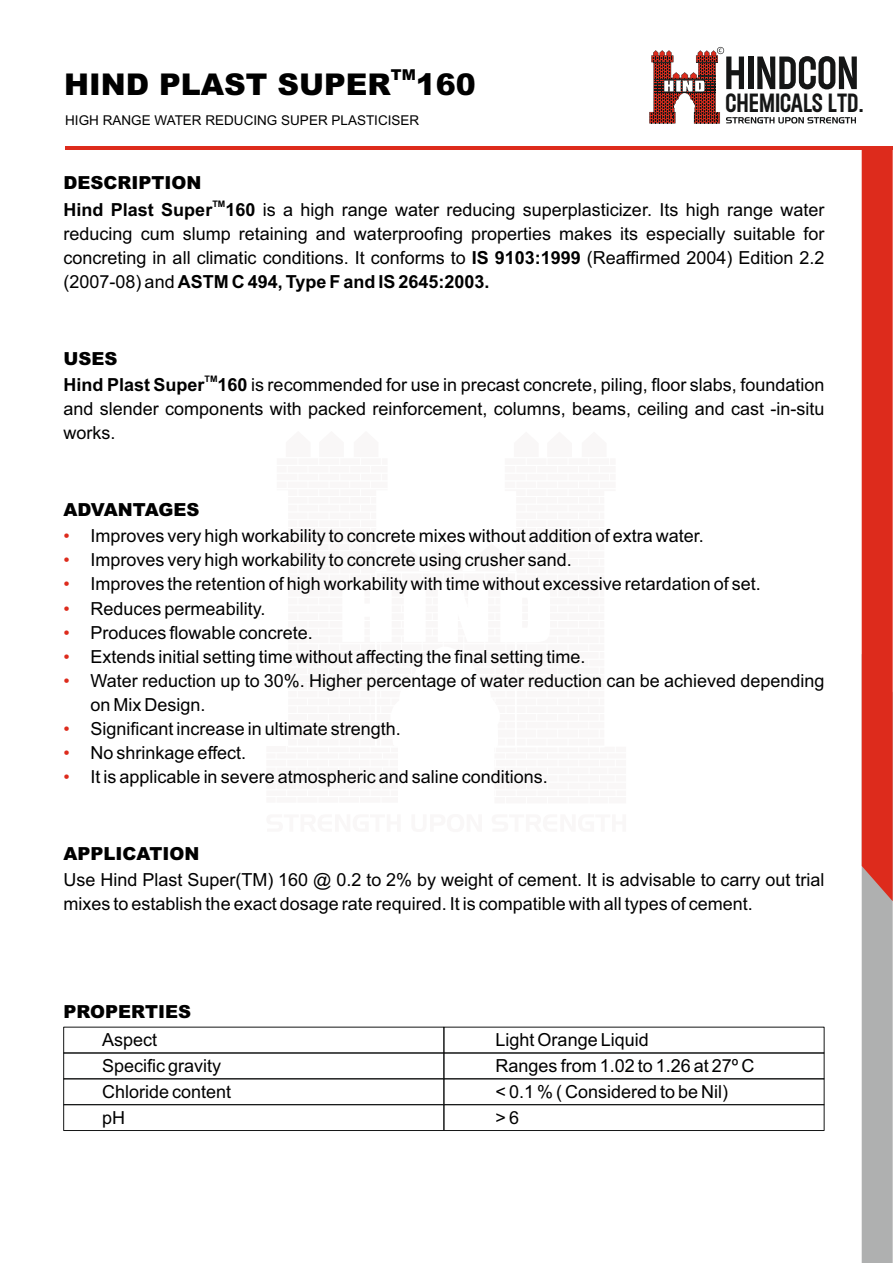
<style>
.page{position:relative;width:893px;height:1263px;background:#fff}
.page>*{position:absolute;margin:0;border:0;box-sizing:border-box;transform-origin:0 0}
.t1{font:500 50.1px "Roundkey";color:#151616}
.t2{font:900 30px "Arial";color:#000}
.t3{font:500 28.35px "Roundkey";color:#151616}
.t4{font:18px/24.2px "Arial";color:#000;text-align:justify}
.t5{font:900 18px "Arial";color:#000}
.t6{font:900 15px "Arial";color:#000}
.t7{font:13.5px "Arial";color:#000}
.t8{font:700 9px "Arial";color:#000}
.s1{font-weight:700}
.s2{color:#dd2b1c}
</style>
<div class="page">
<hr style="left:65px;top:147px;width:828px;height:3px;background:#dd2b1c">
<svg style="left:649px;top:47px;width:207px;height:77px"></svg>
<svg style="left:862px;top:150px;width:31px;height:1113px;background:#cd5950"></svg>
<div style="left:63px;top:1052px;width:381px;height:27px;border:1px solid #151616"></div>
<div style="left:63px;top:1078px;width:381px;height:27px;border:1px solid #151616"></div>
<div style="left:63px;top:1104px;width:381px;height:27px;border:1px solid #151616"></div>
<div style="left:443px;top:1052px;width:381px;height:27px;border:1px solid #151616"></div>
<div style="left:443px;top:1078px;width:381px;height:27px;border:1px solid #151616"></div>
<div style="left:443px;top:1104px;width:381px;height:27px;border:1px solid #151616"></div>
<p class="t6" style="left:391px;top:70px;width:26px">TM</p>
<h2 class="t2" style="left:64px;top:74px;width:413px">HIND PLAST SUPER 160</h2>
<p class="t7" style="left:65px;top:116px;width:356px">HIGH RANGE WATER REDUCING SUPER PLASTICISER</p>
<p class="t5" style="left:64px;top:177px;width:139px">DESCRIPTION</p>
<h1 class="t1" style="left:724px;top:47px;width:136px">HINDCON</h1>
<h3 class="t3" style="left:725px;top:88px;width:140px">CHEMICALS LTD.</h3>
<p class="t8" style="left:212px;top:200px;width:14px">TM</p>
<p class="t4" style="left:64px;top:199px;width:762px"><span class="s1">Hind Plast Super 160</span> is a high range water reducing superplasticizer. Its high range water reducing cum slump retaining and waterproofing properties makes its especially suitable for concreting in all climatic conditions. It conforms to <span class="s1">IS 9103:1999</span> (Reaffirmed 2004) Edition 2.2 (2007-08) and <span class="s1">ASTM C 494, Type F and IS 2645:2003.</span></p>
<p class="t5" style="left:64px;top:352px;width:55px">USES</p>
<p class="t8" style="left:205px;top:375px;width:14px">TM</p>
<p class="t4" style="left:64px;top:374px;width:762px"><span class="s1">Hind Plast Super 160</span> is recommended for use in precast concrete, piling, floor slabs, foundation and slender components with packed reinforcement, columns, beams, ceiling and cast -in-situ works.</p>
<p class="t5" style="left:64px;top:503px;width:137px">ADVANTAGES</p>
<p class="t4" style="left:64px;top:525px;width:642px"><span class="s2">•</span> Improves very high workability to concrete mixes without addition of extra water.</p>
<p class="t4" style="left:64px;top:549px;width:510px"><span class="s2">•</span> Improves very high workability to concrete using crusher sand.</p>
<p class="t4" style="left:64px;top:574px;width:699px"><span class="s2">•</span> Improves the retention of high workability with time without excessive retardation of set.</p>
<p class="t4" style="left:64px;top:598px;width:203px"><span class="s2">•</span> Reduces permeability.</p>
<p class="t4" style="left:64px;top:622px;width:251px"><span class="s2">•</span> Produces flowable concrete.</p>
<p class="t4" style="left:64px;top:646px;width:523px"><span class="s2">•</span> Extends initial setting time without affecting the final setting time.</p>
<p class="t4" style="left:91px;top:670px;width:735px;text-indent:-27px"><span class="s2">•</span> Water reduction up to 30%. Higher percentage of water reduction can be achieved depending on Mix Design.</p>
<p class="t4" style="left:64px;top:718px;width:339px"><span class="s2">•</span> Significant increase in ultimate strength.</p>
<p class="t4" style="left:64px;top:742px;width:184px"><span class="s2">•</span> No shrinkage effect.</p>
<p class="t4" style="left:64px;top:767px;width:486px"><span class="s2">•</span> It is applicable in severe atmospheric and saline conditions.</p>
<p class="t5" style="left:64px;top:847px;width:137px">APPLICATION</p>
<p class="t4" style="left:64px;top:869px;width:762px">Use Hind Plast Super(TM) 160 @ 0.2 to 2% by weight of cement. It is advisable to carry out trial mixes to establish the exact dosage rate required. It is compatible with all types of cement.</p>
<p class="t5" style="left:64px;top:1005px;width:129px">PROPERTIES</p>
<p class="t4" style="left:102px;top:1029px;width:57px">Aspect</p>
<p class="t4" style="left:496px;top:1029px;width:155px">Light Orange Liquid</p>
<p class="t4" style="left:102px;top:1055px;width:121px">Specific gravity</p>
<p class="t4" style="left:496px;top:1055px;width:260px">Ranges from 1.02 to 1.26 at 27º C</p>
<p class="t4" style="left:102px;top:1081px;width:131px">Chloride content</p>
<p class="t4" style="left:496px;top:1081px;width:234px">&lt; 0.1 % ( Considered to be Nil)</p>
<p class="t4" style="left:102px;top:1108px;width:25px">pH</p>
<p class="t4" style="left:496px;top:1108px;width:25px">&gt; 6</p>
</div>
